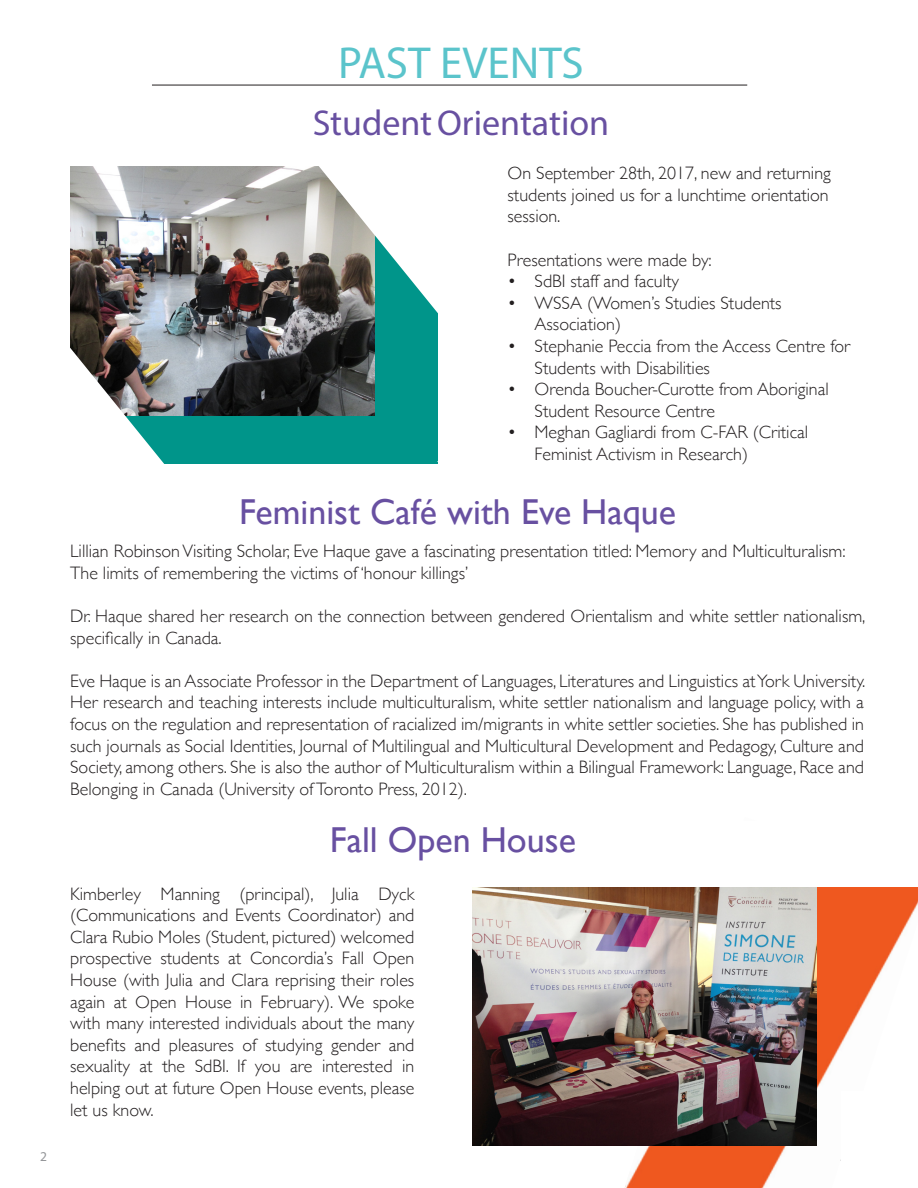
<style>
.page{position:relative;width:918px;height:1188px;background:#fff}
.page>*{position:absolute;margin:0;border:0;box-sizing:border-box;transform-origin:0 0}
.t1{font:45px "Myriad Pro";color:#5bc4cb}
.t2{font:36px "Gill Sans";color:#6850a1}
.t3{font:36px "Myriad Pro";color:#6850a1}
.t4{font:300 18px/21.6px "Gill Sans";color:#231f20}
.t5{font:13.5px "Myriad Pro";color:#939598}
</style>
<div class="page">
<img style="left:624px;top:887px;width:294px;height:301px">
<hr style="left:152px;top:85px;width:595px;height:1px;background:#231f20">
<div style="left:74px;top:401px;width:364px;height:63px;background:#00958a"></div>
<img style="left:70px;top:167px;width:305px;height:249px">
<img style="left:472px;top:887px;width:345px;height:258px">
<img style="left:70px;top:338px;width:125px;height:126px">
<div style="left:375px;top:234px;width:63px;height:227px;background:#00958a"></div>
<svg style="left:313px;top:166px;width:125px;height:151px"></svg>
<div style="left:842px;top:1091px;width:37px;height:87px;background:#fff"></div>
<p class="t5" style="left:40px;top:1148px;width:8px">2</p>
<p class="t1" style="left:338px;top:35px;width:247px">PAST EVENTS</p>
<p class="t3" style="left:313px;top:100px;width:298px">Student Orientation</p>
<p class="t4" style="left:508px;top:162px;width:325px;text-align:justify">On September 28th, 2017, new and returning students joined us for a lunchtime orientation session.</p>
<p class="t4" style="left:508px;top:248px;width:206px">Presentations were made by:</p>
<p class="t4" style="left:508px;top:270px;width:173px">• SdBI staff and faculty</p>
<p class="t4" style="left:535px;top:291px;width:249px;text-indent:-27px">• WSSA (Women’s Studies Students<br>Association)</p>
<p class="t4" style="left:535px;top:334px;width:317px;text-indent:-27px">• Stephanie Peccia from the Access Centre for<br>Students with Disabilities</p>
<p class="t4" style="left:535px;top:378px;width:296px;text-indent:-27px">• Orenda Boucher-Curotte from Aboriginal<br>Student Resource Centre</p>
<p class="t4" style="left:535px;top:421px;width:275px;text-indent:-27px">• Meghan Gagliardi from C-FAR (Critical<br>Feminist Activism in Research)</p>
<p class="t2" style="left:239px;top:491px;width:439px">Feminist Café with Eve Haque</p>
<p class="t4" style="left:70px;top:540px;width:777px">Lillian Robinson Visiting Scholar, Eve Haque gave a fascinating presentation titled: Memory and Multiculturalism:</p>
<p class="t4" style="left:70px;top:561px;width:400px">The limits of remembering the victims of ‘honour killings’</p>
<p class="t4" style="left:70px;top:604px;width:797px">Dr. Haque shared her research on the connection between gendered Orientalism and white settler nationalism, specifically in Canada.</p>
<p class="t4" style="left:70px;top:669px;width:797px;text-align:justify">Eve Haque is an Associate Professor in the Department of Languages, Literatures and Linguistics at York University.<br>Her research and teaching interests include multiculturalism, white settler nationalism and language policy, with a focus on the regulation and representation of racialized im/migrants in white settler societies. She has published in such journals as Social Identities, Journal of Multilingual and Multicultural Development and Pedagogy, Culture and Society, among others. She is also the author of Multiculturalism within a Bilingual Framework: Language, Race and Belonging in Canada (University of Toronto Press, 2012).</p>
<p class="t2" style="left:330px;top:819px;width:248px">Fall Open House</p>
<p class="t4" style="left:70px;top:882px;width:346px;text-align:justify">Kimberley Manning (principal), Julia Dyck (Communications and Events Coordinator) and Clara Rubio Moles (Student, pictured) welcomed prospective students at Concordia’s Fall Open House (with Julia and Clara reprising their roles again at Open House in February). We spoke with many interested individuals about the many benefits and pleasures of studying gender and sexuality at the SdBI. If you are interested in helping out at future Open House events, please let us know.</p>
</div>
